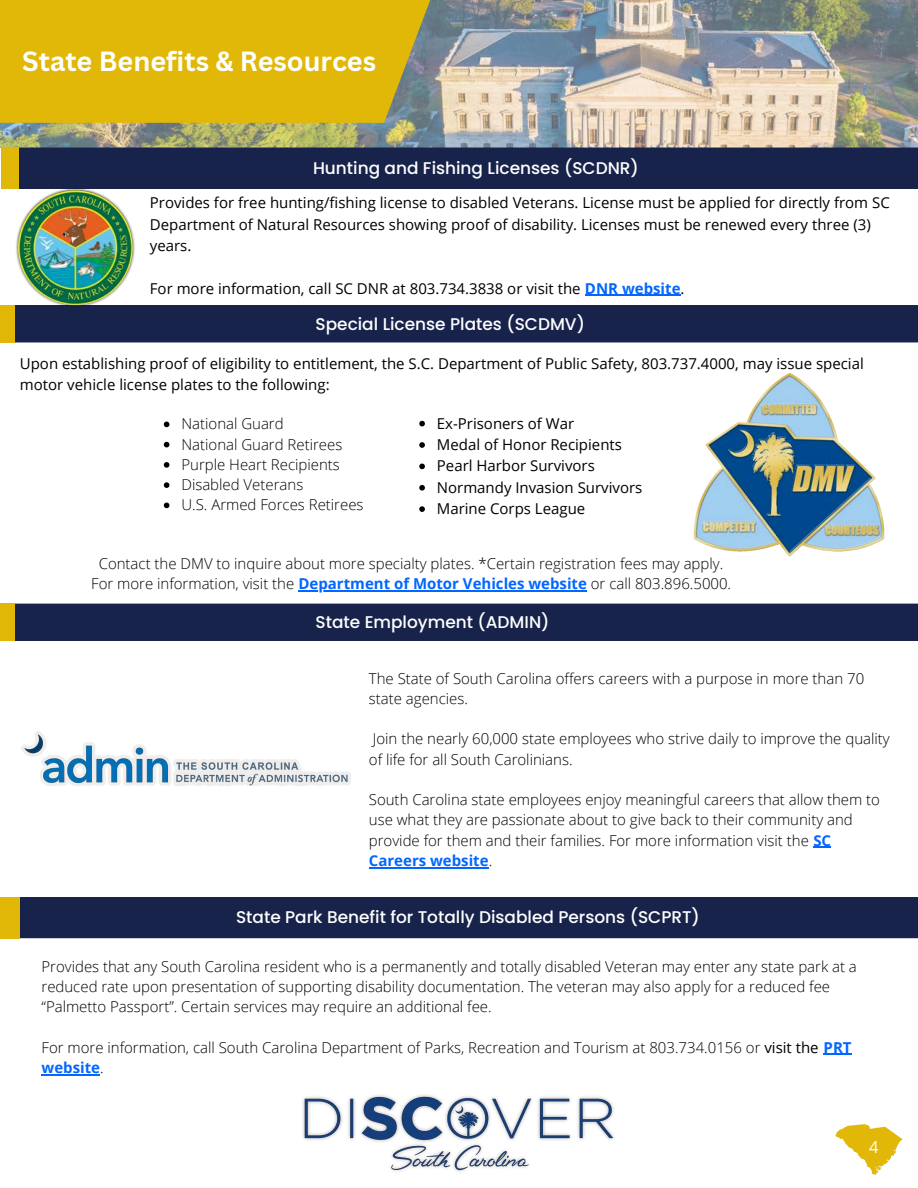
<style>
.page{position:relative;width:918px;height:1188px;background:#fff}
.page>*{position:absolute;margin:0;border:0;box-sizing:border-box;transform-origin:0 0}
.t1{font:700 27px "Canva Sans";color:#fff}
.t2{font:500 16.95px "Poppins";color:#fff}
.t3{font:16.5px "Open Sans";color:#fff}
.t4{font:300 15px/20.2px "Open Sans";color:#000}
.t5{font:15px/21.3px "Open Sans";color:#000}
.s1{font-weight:700;color:#0266ff}
.s2{font-weight:400}
</style>
<div class="page">
<img style="left:0;top:0;width:918px;height:148px">
<div style="left:0;top:0;width:459px;height:123px;background:#e2b808"></div>
<svg style="left:836px;top:1124px;width:66px;height:51px"></svg>
<div style="left:19px;top:148px;width:899px;height:41px;background:#18234b"></div>
<div style="left:1px;top:148px;width:18px;height:41px;background:#e2b808"></div>
<div style="left:15px;top:305px;width:903px;height:37px;background:#18234b"></div>
<div style="left:0;top:305px;width:15px;height:37px;background:#e2b808"></div>
<div style="left:15px;top:604px;width:903px;height:37px;background:#18234b"></div>
<div style="left:0;top:604px;width:15px;height:37px;background:#e2b808"></div>
<img style="left:15px;top:185px;width:123px;height:124px">
<img style="left:693px;top:372px;width:192px;height:185px">
<img style="left:21px;top:731px;width:330px;height:55px">
<div style="left:20px;top:897px;width:898px;height:41px;background:#18234b"></div>
<div style="left:0;top:897px;width:20px;height:41px;background:#e2b808"></div>
<img style="left:302px;top:1095px;width:312px;height:77px">
<hr style="left:585px;top:295px;width:96px;height:1px;background:#0266ff">
<svg style="left:419px;top:421px;width:6px;height:5px"></svg>
<svg style="left:419px;top:442px;width:6px;height:6px"></svg>
<svg style="left:419px;top:464px;width:6px;height:5px"></svg>
<svg style="left:419px;top:485px;width:6px;height:6px"></svg>
<svg style="left:419px;top:506px;width:6px;height:6px"></svg>
<svg style="left:164px;top:422px;width:5px;height:5px"></svg>
<svg style="left:164px;top:442px;width:5px;height:5px"></svg>
<svg style="left:164px;top:462px;width:5px;height:6px"></svg>
<svg style="left:164px;top:482px;width:5px;height:6px"></svg>
<svg style="left:164px;top:503px;width:5px;height:5px"></svg>
<hr style="left:298px;top:590px;width:289px;height:1px;background:#0266ff">
<svg style="left:813px;top:847px;width:18px;height:1px"></svg>
<hr style="left:369px;top:867px;width:120px;height:1px;background:#0266ff">
<svg style="left:824px;top:1054px;width:28px;height:1px"></svg>
<hr style="left:42px;top:1074px;width:58px;height:1px;background:#0266ff">
<h2 class="t1" style="left:22px;top:42px;width:355px">State Benefits &amp; Resources</h2>
<h2 class="t2" style="left:313px;top:156px;width:327px">Hunting and Fishing Licenses (SCDNR)</h2>
<p class="t5" style="left:150px;top:192px;width:741px">Provides for free hunting/fishing license to disabled Veterans. License must be applied for directly from SC<br>Department of Natural Resources showing proof of disability. Licenses must be renewed every three (3) years.</p>
<p class="t5" style="left:150px;top:277px;width:536px">For more information, call SC DNR at 803.734.3838 or visit the <span class="s1">DNR website</span>.</p>
<p class="t2" style="left:316px;top:312px;width:271px">Special License Plates (SCDMV)</p>
<p class="t5" style="left:20px;top:353px;width:845px">Upon establishing proof of eligibility to entitlement, the S.C. Department of Public Safety, 803.737.4000, may issue special motor vehicle license plates to the following:</p>
<p class="t5" style="left:437px;top:412px;width:139px">Ex-Prisoners of War</p>
<p class="t5" style="left:437px;top:434px;width:187px">Medal of Honor Recipients</p>
<p class="t5" style="left:437px;top:455px;width:159px">Pearl Harbor Survivors</p>
<p class="t5" style="left:437px;top:476px;width:207px">Normandy Invasion Survivors</p>
<p class="t5" style="left:437px;top:498px;width:150px">Marine Corps League</p>
<p class="t4" style="left:181px;top:414px;width:104px">National Guard</p>
<p class="t4" style="left:181px;top:434px;width:162px">National Guard Retirees</p>
<p class="t4" style="left:181px;top:454px;width:160px">Purple Heart Recipients</p>
<p class="t4" style="left:181px;top:474px;width:123px">Disabled Veterans</p>
<p class="t4" style="left:181px;top:495px;width:184px">U.S. Armed Forces Retirees</p>
<p class="t4" style="left:99px;top:553px;width:626px">Contact the DMV to inquire about more specialty plates. *Certain registration fees may apply.</p>
<h2 class="t4" style="left:91px;top:573px;width:641px">For more information, visit the <span class="s1">Department of Motor Vehicles website</span> or call 803.896.5000.</h2>
<p class="t2" style="left:316px;top:611px;width:236px">State Employment (ADMIN)</p>
<p class="t4" style="left:369px;top:668px;width:497px">The State of South Carolina offers careers with a purpose in more than 70 state agencies.</p>
<p class="t4" style="left:369px;top:728px;width:522px">Join the nearly 60,000 state employees who strive daily to improve the quality of life for all South Carolinians.</p>
<p class="t4" style="left:369px;top:789px;width:513px">South Carolina state employees enjoy meaningful careers that allow them to use what they are passionate about to give back to their community and provide for them and their families. For more information visit the <span class="s1">SC Careers website</span>.</p>
<p class="t2" style="left:236px;top:906px;width:465px">State Park Benefit for Totally Disabled Persons (SCPRT)</p>
<h2 class="t4" style="left:42px;top:956px;width:817px">Provides that any South Carolina resident who is a permanently and totally disabled Veteran may enter any state park at a reduced rate upon presentation of supporting disability documentation. The veteran may also apply for a reduced fee “Palmetto Passport”. Certain services may require an additional fee.</h2>
<p class="t4" style="left:42px;top:1037px;width:812px">For more information, call South Carolina Department of Parks, Recreation and Tourism at 803.734.0156 or <span class="s2">visit the</span> <span class="s1">PRT website</span>.</p>
<h1 class="t3" style="left:869px;top:1136px;width:11px">4</h1>
</div>
